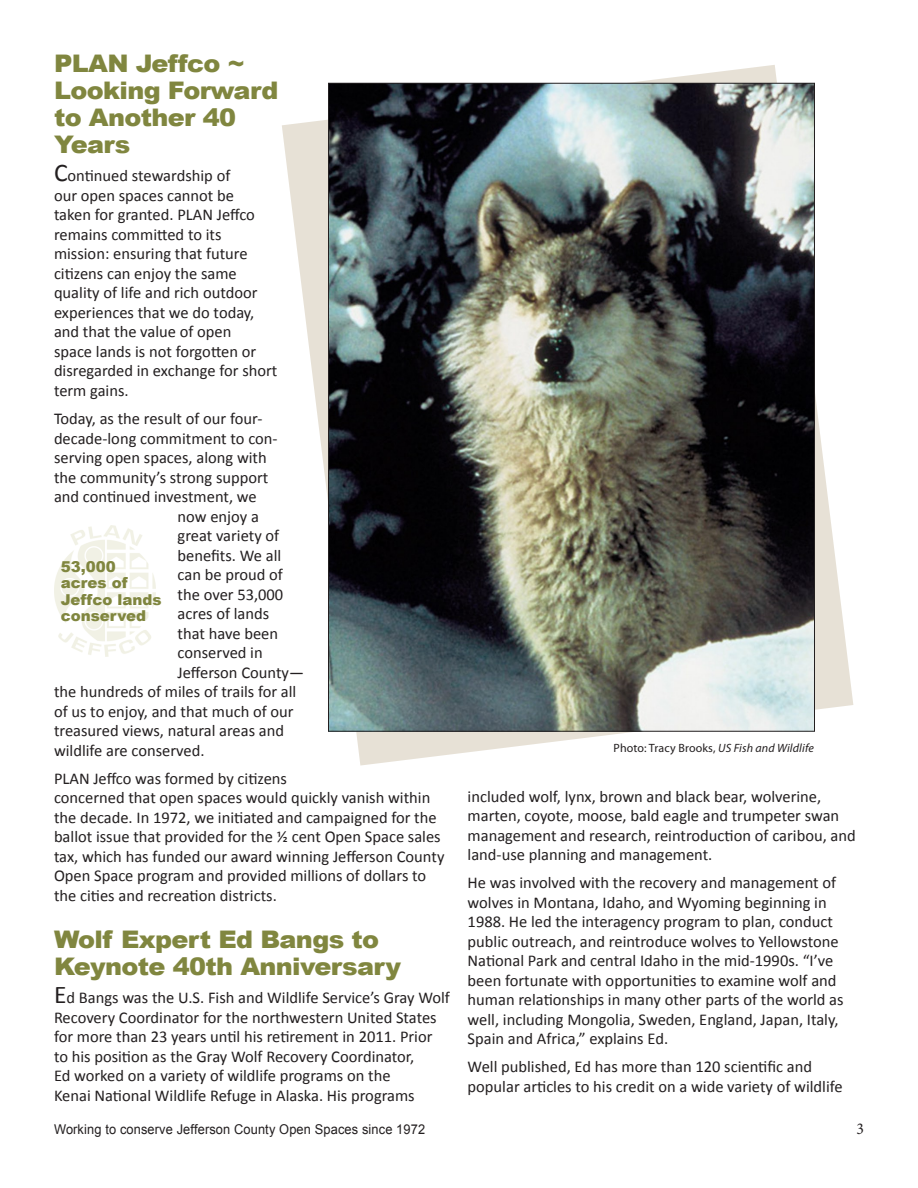
<style>
.page{position:relative;width:918px;height:1188px;background:#fff}
.page>*{position:absolute;margin:0;border:0;box-sizing:border-box;transform-origin:0 0}
.PJ-Text{font:900 24.15px/27px "Arial";letter-spacing:-.025em;color:#80863f;scale:1.05 1}
.PJ-ArticleTitle{font:900 24.15px/27px "Arial";letter-spacing:-.025em;color:#80863f;scale:1.05 1}
.PJ-Text-2{font:16.5px/19.5px "Calibri";color:#231f20}
.PJ-PageNumber{font:16.5px "Minion Pro";color:#231f20;scale:.95 1}
.PJ-InsetText{font:900 15px/16.5px "Arial";color:#80863f}
.PJ-PageNumber-2{font:13.5px "Arial";letter-spacing:.01em;color:#231f20;scale:.95 1}
.PJ-Captions{font:12px "Myriad Pro";letter-spacing:.01em;color:#231f20}
.s1{font-size:25.5px}
.s2{font-style:italic}
</style>
<div class="page">
<svg style="left:282px;top:65px;width:571px;height:701px"></svg>
<img style="left:54px;top:525px;width:102px;height:132px">
<img style="left:330px;top:85px;width:483px;height:644px">
<p class="PJ-Text" style="left:54px;top:49px;width:215px">PLAN Jeffco ~<br>Looking Forward to Another 40<br>Years</p>
<p class="PJ-Text-2" style="left:54px;top:165px;width:225px"><span class="s1">C</span>ontinued stewardship of<br>our open spaces cannot be<br>taken for granted. PLAN Jeffco remains committed to its mission: ensuring that future citizens can enjoy the same quality of life and rich outdoor experiences that we do today, and that the value of open<br>space lands is not forgotten or disregarded in exchange for short term gains.</p>
<p class="PJ-Text-2" style="left:54px;top:408px;width:210px">Today, as the result of our four-</p>
<p class="PJ-Text-2" style="left:54px;top:428px;width:225px">decade-long commitment to con-</p>
<p class="PJ-Text-2" style="left:54px;top:447px;width:214px">serving open spaces, along with</p>
<p class="PJ-Text-2" style="left:54px;top:467px;width:216px">the community’s strong support</p>
<p class="PJ-Text-2" style="left:54px;top:486px;width:204px">and continued investment, we</p>
<p class="PJ-Text-2" style="left:178px;top:506px;width:83px">now enjoy a</p>
<p class="PJ-Text-2" style="left:178px;top:525px;width:103px">great variety of</p>
<p class="PJ-Text-2" style="left:178px;top:545px;width:105px">benefits. We all</p>
<p class="PJ-Text-2" style="left:178px;top:564px;width:107px">can be proud of</p>
<p class="PJ-Text-2" style="left:178px;top:584px;width:107px">the over 53,000</p>
<p class="PJ-Text-2" style="left:178px;top:603px;width:93px">acres of lands</p>
<p class="PJ-Text-2" style="left:178px;top:623px;width:102px">that have been</p>
<p class="PJ-Text-2" style="left:178px;top:642px;width:87px">conserved in</p>
<p class="PJ-Text-2" style="left:178px;top:662px;width:128px">Jefferson County—</p>
<p class="PJ-Text-2" style="left:54px;top:681px;width:244px">the hundreds of miles of trails for all</p>
<p class="PJ-Text-2" style="left:54px;top:701px;width:241px">of us to enjoy, and that much of our</p>
<p class="PJ-Text-2" style="left:54px;top:720px;width:232px">treasured views, natural areas and</p>
<p class="PJ-Text-2" style="left:54px;top:740px;width:152px">wildlife are conserved.</p>
<p class="PJ-Text-2" style="left:54px;top:768px;width:392px">PLAN Jeffco was formed by citizens<br>concerned that open spaces would quickly vanish within the decade. In 1972, we initiated and campaigned for the ballot issue that provided for the ½ cent Open Space sales tax, which has funded our award winning Jefferson County Open Space program and provided millions of dollars to the cities and recreation districts.</p>
<p class="PJ-ArticleTitle" style="left:54px;top:925px;width:332px">Wolf Expert Ed Bangs to<br>Keynote 40th Anniversary</p>
<p class="PJ-Text-2" style="left:54px;top:987px;width:397px"><span class="s1">E</span>d Bangs was the U.S. Fish and Wildlife Service’s Gray Wolf Recovery Coordinator for the northwestern United States for more than 23 years until his retirement in 2011. Prior to his position as the Gray Wolf Recovery Coordinator,<br>Ed worked on a variety of wildlife programs on the<br>Kenai National Wildlife Refuge in Alaska. His programs</p>
<p class="PJ-InsetText" style="left:61px;top:558px;width:102px">53,000 acres of<br>Jeffco lands conserved</p>
<p class="PJ-Captions" style="left:614px;top:741px;width:202px">Photo: Tracy Brooks, <span class="s2">US Fish and Wildlife</span></p>
<p class="PJ-Text-2" style="left:468px;top:786px;width:390px">included wolf, lynx, brown and black bear, wolverine, marten, coyote, moose, bald eagle and trumpeter swan management and research, reintroduction of caribou, and land-use planning and management.</p>
<p class="PJ-Text-2" style="left:468px;top:872px;width:378px">He was involved with the recovery and management of wolves in Montana, Idaho, and Wyoming beginning in 1988. He led the interagency program to plan, conduct public outreach, and reintroduce wolves to Yellowstone National Park and central Idaho in the mid-1990s. “I’ve been fortunate with opportunities to examine wolf and human relationships in many other parts of the world as well, including Mongolia, Sweden, England, Japan, Italy, Spain and Africa,” explains Ed.</p>
<p class="PJ-Text-2" style="left:468px;top:1056px;width:377px">Well published, Ed has more than 120 scientific and popular articles to his credit on a wide variety of wildlife</p>
<p class="PJ-PageNumber-2" style="left:54px;top:1120px;width:392px">Working to conserve Jefferson County Open Spaces since 1972</p>
<p class="PJ-PageNumber" style="left:856px;top:1118px;width:9px">3</p>
</div>
